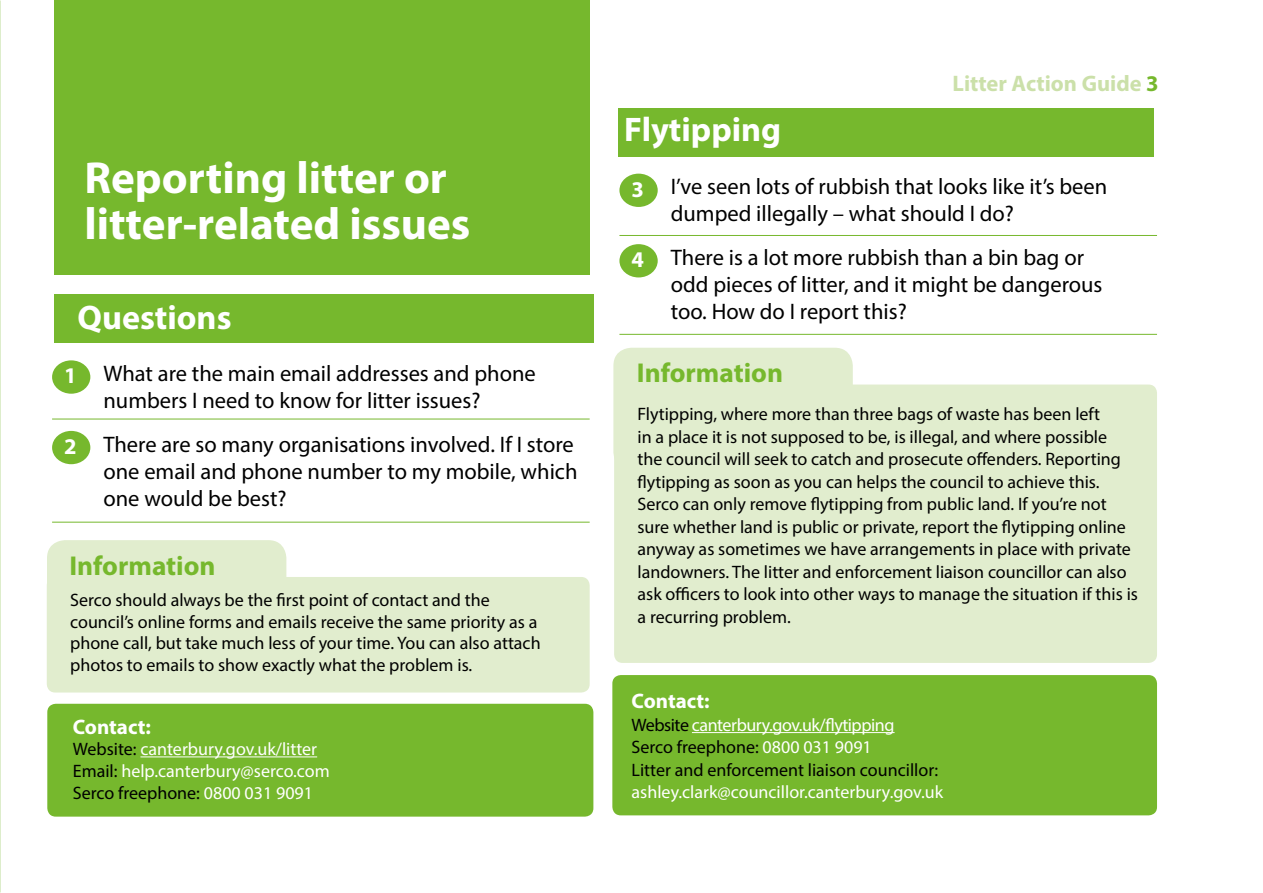
<style>
.page{position:relative;width:1263px;height:893px;background:#fff}
.page>*{position:absolute;margin:0;border:0;box-sizing:border-box;transform-origin:0 0}
.t1{font:700 45px/46.5px "Myriad Pro";color:#fff}
.t2{font:700 34.2px "Myriad Pro";color:#fff}
.t3{font:700 27.3px "Myriad Pro";color:#76b82d}
.t4{font:22.5px/27px "Myriad Pro";color:#000}
.t5{font:700 22.5px "Myriad Pro";color:#cbe0a9}
.t6{font:700 22.5px "Myriad Pro";color:#fff}
.t7{font:700 21px "Myriad Pro";color:#fff}
.t8{font:18px/22.5px "Myriad Pro";color:#000}
.t9{font:18px/22px "Myriad Pro";color:#fff}
.s1{color:#000}
.s2{color:#76b82d}
.s3{color:#fff}
</style>
<div class="page">
<div style="left:54px;top:0;width:536px;height:274px;background:#76b82d"></div>
<div style="left:47px;top:577px;width:543px;height:115px;background:#e1edce;border-radius:9px"></div>
<div style="left:614px;top:385px;width:543px;height:278px;background:#e1edce;border-radius:9px"></div>
<div style="left:618px;top:108px;width:535px;height:48px;background:#76b82d"></div>
<div style="left:54px;top:295px;width:539px;height:48px;background:#76b82d"></div>
<div style="left:612px;top:675px;width:545px;height:140px;background:#76b82d;border-radius:9px"></div>
<div style="left:47px;top:704px;width:546px;height:113px;background:#76b82d;border-radius:9px"></div>
<hr style="left:692px;top:732px;width:202px;height:1px;background:#fff">
<hr style="left:140px;top:756px;width:177px;height:1px;background:#fff">
<div style="left:619px;top:174px;width:39px;height:33px;background:#76b82d;border-radius:50%"></div>
<div style="left:52px;top:360px;width:38px;height:34px;background:#76b82d;border-radius:50%"></div>
<div style="left:619px;top:244px;width:39px;height:33px;background:#76b82d;border-radius:50%"></div>
<div style="left:52px;top:431px;width:38px;height:33px;background:#76b82d;border-radius:50%"></div>
<hr style="left:619px;top:235px;width:538px;height:1px;background:#76b82d">
<hr style="left:619px;top:334px;width:538px;height:1px;background:#76b82d">
<hr style="left:52px;top:419px;width:538px;height:1px;background:#76b82d">
<hr style="left:52px;top:522px;width:538px;height:1px;background:#76b82d">
<div style="left:47px;top:540px;width:239px;height:109px;background:#e1edce;border-radius:18px"></div>
<div style="left:613px;top:348px;width:240px;height:122px;background:#e1edce;border-radius:18px"></div>
<h1 class="t1" style="left:84px;top:153px;width:388px">Reporting litter or litter-related issues</h1>
<h2 class="t2" style="left:77px;top:295px;width:156px">Questions</h2>
<p class="t6" style="left:64px;top:361px;width:14px">1</p>
<p class="t6" style="left:64px;top:432px;width:14px">2</p>
<p class="t4" style="left:103px;top:360px;width:434px">What are the main email addresses and phone numbers I need to know for litter issues?</p>
<p class="t4" style="left:103px;top:430px;width:476px">There are so many organisations involved. If I store one email and phone number to my mobile, which one would be best?</p>
<h3 class="t3" style="left:69px;top:548px;width:148px">Information</h3>
<p class="t8" style="left:70px;top:589px;width:472px;line-height:21.6px">Serco should always be the first point of contact and the council’s online forms and emails receive the same priority as a phone call, but take much less of your time. You can also attach photos to emails to show exactly what the problem is.</p>
<p class="t7" style="left:73px;top:713px;width:80px">Contact:</p>
<p class="t9" style="left:73px;top:738px;width:258px"><span class="s1">Website:</span> canterbury.gov.uk/litter<br><span class="s1">Email:</span> help.canterbury@serco.com<br><span class="s1">Serco freephone:</span> 0800 031 9091</p>
<h2 class="t2" style="left:624px;top:107px;width:159px">Flytipping</h2>
<p class="t5" style="left:952px;top:69px;width:208px">Litter Action Guide <span class="s2">3</span></p>
<p class="t6" style="left:632px;top:174px;width:14px">3</p>
<p class="t6" style="left:632px;top:245px;width:14px">4</p>
<p class="t4" style="left:671px;top:173px;width:438px">I’ve seen lots of rubbish that looks like it’s been dumped illegally – what should I do?</p>
<p class="t4" style="left:671px;top:243px;width:433px">There is a lot more rubbish than a bin bag or odd pieces of litter, and it might be dangerous too. How do I report this?</p>
<h3 class="t3" style="left:637px;top:355px;width:148px">Information</h3>
<p class="t8" style="left:637px;top:403px;width:502px">Flytipping, where more than three bags of waste has been left<br>in a place it is not supposed to be, is illegal, and where possible<br>the council will seek to catch and prosecute offenders. Reporting flytipping as soon as you can helps the council to achieve this.<br>Serco can only remove flytipping from public land. If you’re not sure whether land is public or private, report the flytipping online anyway as sometimes we have arrangements in place with private landowners. The litter and enforcement liaison councillor can also ask officers to look into other ways to manage the situation if this is a recurring problem.</p>
<p class="t7" style="left:632px;top:687px;width:80px">Contact:</p>
<p class="t8" style="left:632px;top:713px;width:308px">Website <span class="s3">canterbury.gov.uk/flytipping<br></span>Serco freephone: <span class="s3">0800 031 9091<br></span>Litter and enforcement liaison councillor:</p>
<p class="t9" style="left:632px;top:781px;width:313px">ashley.clark@councillor.canterbury.gov.uk</p>
</div>
